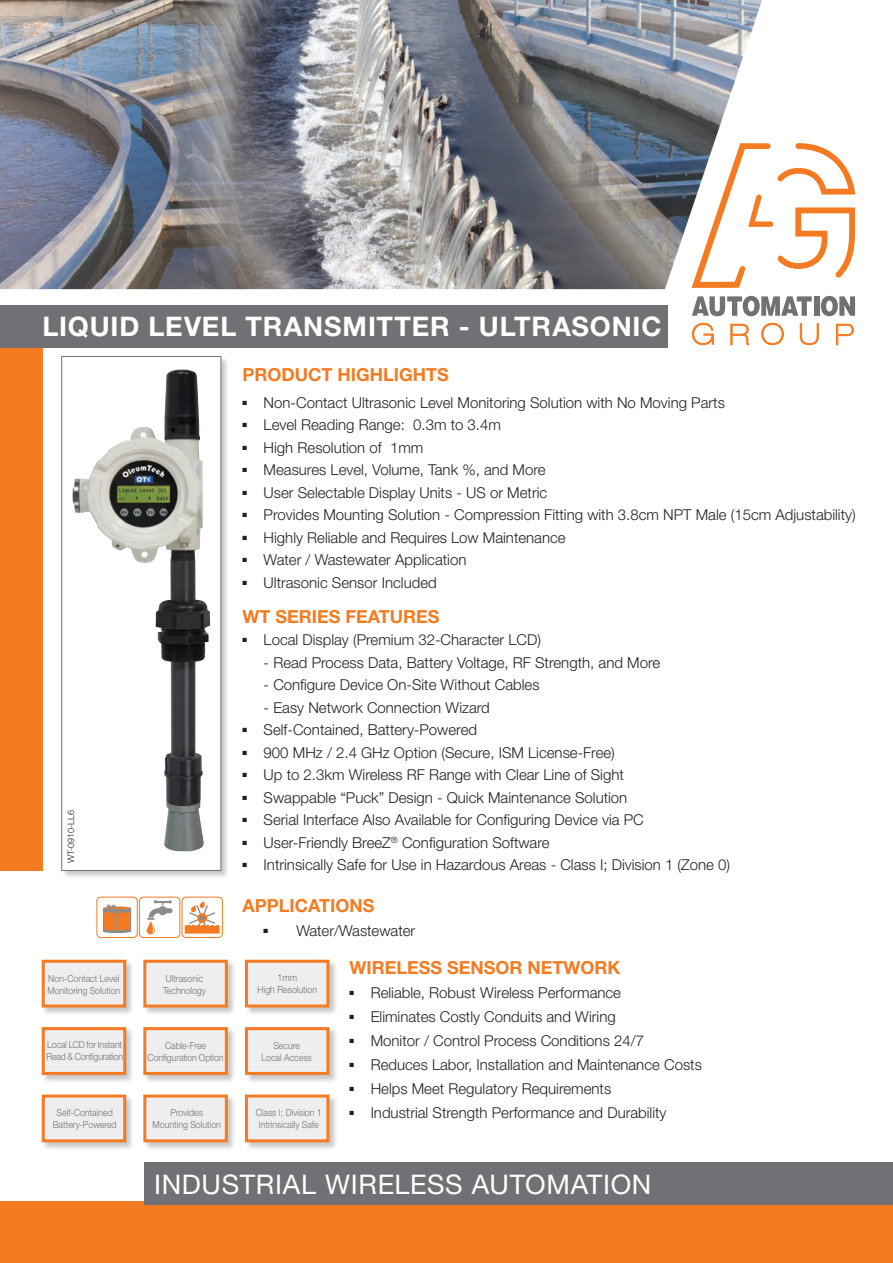
<style>
.page{position:relative;width:893px;height:1263px;background:#fff}
.page>*{position:absolute;margin:0;border:0;box-sizing:border-box;transform-origin:0 0}
.t1{font:700 27px "Helvetica Neue";letter-spacing:.03em;color:#fff}
.t2{font:27px "Helvetica Neue";letter-spacing:.025em;color:#fff}
.t3{font:700 18px "Helvetica Neue";color:#f47b21}
.t4{font:300 15px "Helvetica Neue";color:#231f20}
.t5{font:300 9.75px/12px "Helvetica Neue";color:#717074;text-align:center;scale:.9 1}
.t6{font:300 9.75px/12px "Helvetica Neue";letter-spacing:-.02em;color:#717074;scale:.9 1}
.t7{font:300 9px "Helvetica Neue";color:#231f20}
</style>
<div class="page">
<div style="left:0;top:1201px;width:893px;height:62px;background:#f47b21"></div>
<div style="left:0;top:348px;width:43px;height:523px;background:#f47b21"></div>
<div style="left:0;top:306px;width:668px;height:42px;background:#717074"></div>
<div style="left:145px;top:1162px;width:748px;height:43px;background:#717074"></div>
<div style="left:41px;top:1094px;width:297px;height:57px;background:#231f20;opacity:.25"></div>
<div style="left:42px;top:1094px;width:84px;height:48px;background:#eeeef0;border:3px solid #f47b21"></div>
<div style="left:143px;top:1094px;width:85px;height:48px;background:#eeeef0;border:3px solid #f47b21"></div>
<div style="left:245px;top:1094px;width:84px;height:48px;background:#eeeef0;border:3px solid #f47b21"></div>
<div style="left:41px;top:1027px;width:297px;height:57px;background:#231f20;opacity:.25"></div>
<div style="left:42px;top:1027px;width:84px;height:48px;background:#eeeef0;border:3px solid #f47b21"></div>
<div style="left:143px;top:1027px;width:85px;height:48px;background:#eeeef0;border:3px solid #f47b21"></div>
<div style="left:245px;top:1027px;width:84px;height:48px;background:#eeeef0;border:3px solid #f47b21"></div>
<div style="left:41px;top:959px;width:297px;height:57px;background:#231f20;opacity:.25"></div>
<div style="left:42px;top:960px;width:84px;height:47px;background:#eeeef0;border:3px solid #f47b21"></div>
<div style="left:143px;top:960px;width:85px;height:47px;background:#eeeef0;border:3px solid #f47b21"></div>
<div style="left:245px;top:960px;width:84px;height:47px;background:#eeeef0;border:3px solid #f47b21"></div>
<svg style="left:692px;top:322px;width:22px;height:23px"></svg>
<svg style="left:730px;top:323px;width:19px;height:22px"></svg>
<svg style="left:761px;top:322px;width:23px;height:23px"></svg>
<svg style="left:799px;top:323px;width:20px;height:22px"></svg>
<svg style="left:836px;top:323px;width:18px;height:22px"></svg>
<svg style="left:692px;top:296px;width:120px;height:20px"></svg>
<div style="left:814px;top:296px;width:5px;height:20px;background:#717074"></div>
<svg style="left:821px;top:296px;width:34px;height:20px"></svg>
<svg style="left:762px;top:143px;width:93px;height:135px"></svg>
<img style="left:0;top:0;width:762px;height:289px">
<div style="left:182px;top:897px;width:41px;height:41px;border:1px solid #f47b21;border-radius:4px"></div>
<svg style="left:185px;top:901px;width:35px;height:32px"></svg>
<div style="left:139px;top:897px;width:41px;height:41px;border:1px solid #f47b21;border-radius:4px"></div>
<svg style="left:147px;top:900px;width:26px;height:33px"></svg>
<div style="left:96px;top:897px;width:42px;height:41px;border:1px solid #f47b21;border-radius:4px"></div>
<svg style="left:103px;top:905px;width:28px;height:28px"></svg>
<div style="left:61px;top:356px;width:169px;height:524px;background:#231f20;opacity:.25"></div>
<div style="left:62px;top:356px;width:159px;height:514px;background:#fff"></div>
<img style="left:73px;top:371px;width:137px;height:480px">
<div style="left:61px;top:356px;width:160px;height:515px;border:1px solid #717074"></div>
<h1 class="t1" style="left:43px;top:310px;width:620px">LIQUID LEVEL TRANSMITTER - ULTRASONIC</h1>
<p class="t7" style="left:66px;top:863px;width:55px;rotate:-90deg">WT-0910-LL6</p>
<p class="t3" style="left:242px;top:363px;width:208px">PRODUCT HIGHLIGHTS</p>
<p class="t4" style="left:242px;top:393px;width:484px">■ Non-Contact Ultrasonic Level Monitoring Solution with No Moving Parts</p>
<p class="t4" style="left:242px;top:416px;width:260px">■ Level Reading Range: 0.3m to 3.4m</p>
<p class="t4" style="left:242px;top:438px;width:183px">■ High Resolution of 1mm</p>
<p class="t4" style="left:242px;top:461px;width:305px">■ Measures Level, Volume, Tank %, and More</p>
<p class="t4" style="left:242px;top:483px;width:306px">■ User Selectable Display Units - US or Metric</p>
<p class="t4" style="left:242px;top:506px;width:615px">■ Provides Mounting Solution - Compression Fitting with 3.8cm NPT Male (15cm Adjustability)</p>
<p class="t4" style="left:242px;top:528px;width:325px">■ Highly Reliable and Requires Low Maintenance</p>
<p class="t4" style="left:242px;top:551px;width:226px">■ Water / Wastewater Application</p>
<p class="t4" style="left:242px;top:573px;width:196px">■ Ultrasonic Sensor Included</p>
<p class="t3" style="left:242px;top:605px;width:199px">WT SERIES FEATURES</p>
<p class="t4" style="left:242px;top:631px;width:300px">■ Local Display (Premium 32-Character LCD)</p>
<p class="t4" style="left:264px;top:653px;width:398px">- Read Process Data, Battery Voltage, RF Strength, and More</p>
<p class="t4" style="left:264px;top:676px;width:277px">- Configure Device On-Site Without Cables</p>
<p class="t4" style="left:264px;top:698px;width:228px">- Easy Network Connection Wizard</p>
<p class="t4" style="left:242px;top:721px;width:236px">■ Self-Contained, Battery-Powered</p>
<p class="t4" style="left:242px;top:743px;width:374px">■ 900 MHz / 2.4 GHz Option (Secure, ISM License-Free)</p>
<p class="t4" style="left:242px;top:766px;width:383px">■ Up to 2.3km Wireless RF Range with Clear Line of Sight</p>
<p class="t4" style="left:242px;top:788px;width:386px">■ Swappable “Puck” Design - Quick Maintenance Solution</p>
<p class="t4" style="left:242px;top:811px;width:403px">■ Serial Interface Also Available for Configuring Device via PC</p>
<p class="t4" style="left:242px;top:833px;width:309px">■ User-Friendly BreeZ<sup>®</sup> Configuration Software</p>
<p class="t4" style="left:242px;top:856px;width:489px">■ Intrinsically Safe for Use in Hazardous Areas - Class I; Division 1 (Zone 0)</p>
<p class="t3" style="left:242px;top:895px;width:133px">APPLICATIONS</p>
<p class="t4" style="left:264px;top:922px;width:153px">■ Water/Wastewater</p>
<p class="t5" style="left:47px;top:972px;width:83px;text-align:left">Non-Contact Level<br>Monitoring Solution</p>
<p class="t6" style="left:46px;top:1038px;width:87px">Local LCD for Instant<br>Read &amp; Configuration</p>
<p class="t5" style="left:163px;top:972px;width:49px;text-align:left">Ultrasonic<br>Technology</p>
<p class="t5" style="left:258px;top:971px;width:68px">1mm<br>High Resolution</p>
<p class="t5" style="left:148px;top:1039px;width:86px">Cable-Free<br>Configuration Option</p>
<p class="t5" style="left:261px;top:1039px;width:57px">Secure<br>Local Access</p>
<p class="t5" style="left:53px;top:1106px;width:72px">Self-Contained<br>Battery-Powered</p>
<p class="t5" style="left:153px;top:1106px;width:78px">Provides<br>Mounting Solution</p>
<p class="t5" style="left:256px;top:1106px;width:75px">Class I; Division 1<br>Intrinsically Safe</p>
<p class="t3" style="left:349px;top:956px;width:273px">WIRELESS SENSOR NETWORK</p>
<p class="t4" style="left:349px;top:983px;width:273px">■ Reliable, Robust Wireless Performance</p>
<p class="t4" style="left:349px;top:1007px;width:268px">■ Eliminates Costly Conduits and Wiring</p>
<p class="t4" style="left:349px;top:1031px;width:296px">■ Monitor / Control Process Conditions 24/7</p>
<p class="t4" style="left:349px;top:1055px;width:354px">■ Reduces Labor, Installation and Maintenance Costs</p>
<p class="t4" style="left:349px;top:1079px;width:263px">■ Helps Meet Regulatory Requirements</p>
<p class="t4" style="left:349px;top:1103px;width:319px">■ Industrial Strength Performance and Durability</p>
<h1 class="t2" style="left:154px;top:1168px;width:499px">INDUSTRIAL WIRELESS AUTOMATION</h1>
</div>
